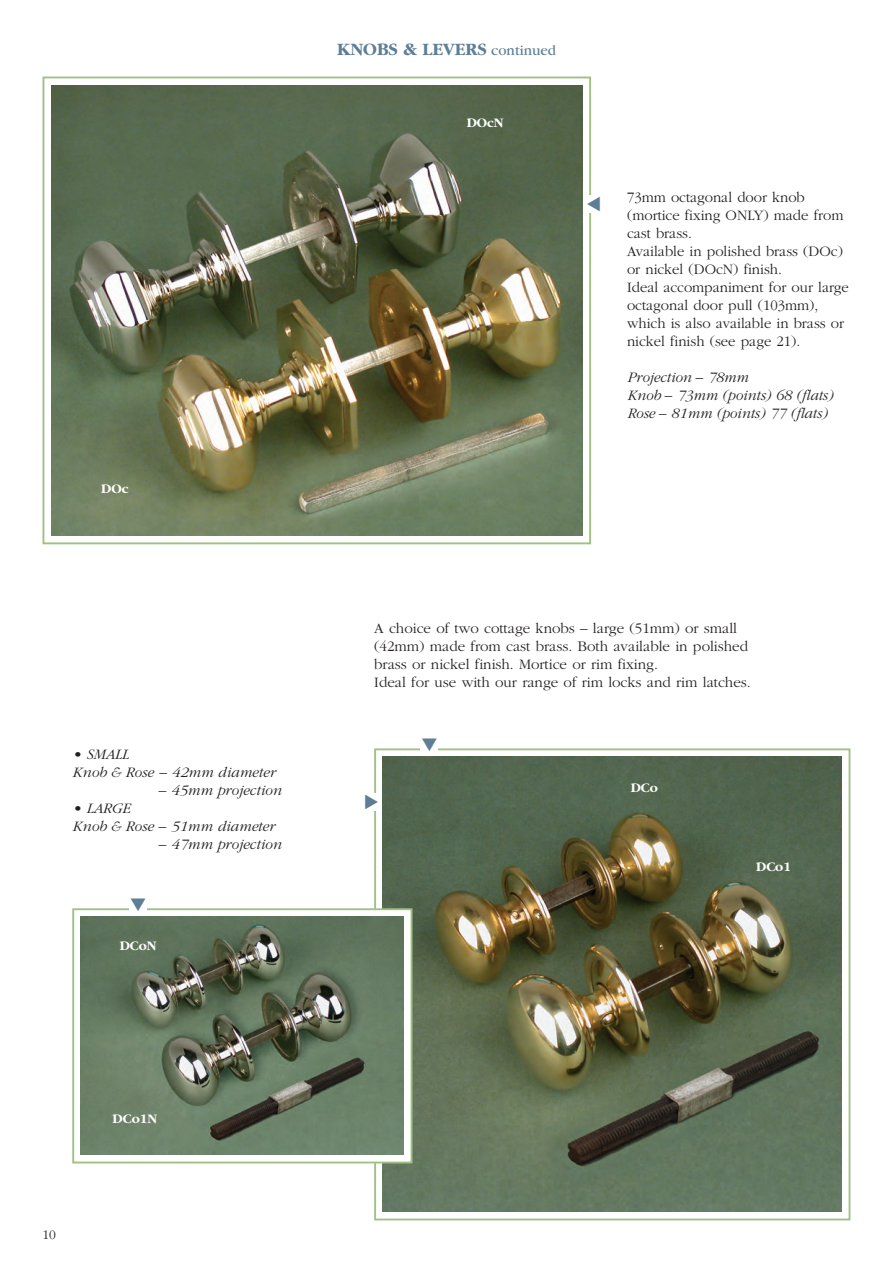
<style>
.page{position:relative;width:893px;height:1263px;background:#fff}
.page>*{position:absolute;margin:0;border:0;box-sizing:border-box;transform-origin:0 0}
.t1{font:700 18px "Garamond";color:#5e7e96}
.t2{font:300 15px/18px "Garamond";color:#231f20}
.t3{font:italic 300 15px/18px "Garamond";color:#231f20}
.t4{font:700 13.5px "Garamond";color:#fff}
.t5{font:300 13.5px "Garamond";color:#231f20}
.s1{font-weight:400;font-size:15px}
</style>
<div class="page">
<div style="left:43px;top:77px;width:548px;height:467px;border:2px solid #a0c084"></div>
<img style="left:51px;top:85px;width:532px;height:451px">
<div style="left:374px;top:748px;width:476px;height:472px;border:2px solid #a0c084"></div>
<div style="left:587px;top:195px;width:14px;height:17px;background:#fff"></div>
<div style="left:364px;top:793px;width:14px;height:17px;background:#fff"></div>
<img style="left:383px;top:757px;width:459px;height:455px">
<div style="left:74px;top:910px;width:337px;height:251px;background:#fff"></div>
<div style="left:72px;top:908px;width:340px;height:255px;border:2px solid #a0c084"></div>
<div style="left:130px;top:898px;width:17px;height:14px;background:#fff"></div>
<img style="left:81px;top:917px;width:323px;height:238px">
<div style="left:421px;top:737px;width:17px;height:14px;background:#fff"></div>
<p class="t4" style="left:101px;top:484px;width:29px">DOc</p>
<p class="t3" style="left:72px;top:746px;width:204px">• SMALL<br>Knob &amp; Rose – 42mm diameter</p>
<p class="t3" style="left:159px;top:782px;width:124px">– 45mm projection</p>
<p class="t3" style="left:72px;top:800px;width:204px">• LARGE<br>Knob &amp; Rose – 51mm diameter</p>
<p class="t3" style="left:159px;top:836px;width:124px">– 47mm projection</p>
<p class="t4" style="left:120px;top:941px;width:38px">DCoN</p>
<p class="t1" style="left:337px;top:43px;width:220px">KNOBS &amp; LEVERS <span class="s1">continued</span></p>
<p class="t4" style="left:467px;top:118px;width:38px">DOcN</p>
<p class="t2" style="left:627px;top:189px;width:223px">73mm octagonal door knob (mortice fixing ONLY) made from cast brass.<br>Available in polished brass (DOc) or nickel (DOcN) finish.<br>Ideal accompaniment for our large octagonal door pull (103mm), which is also available in brass or nickel finish (see page 21).</p>
<p class="t3" style="left:627px;top:369px;width:208px">Projection – 78mm<br>Knob – 73mm (points) 68 (flats)<br>Rose – 81mm (points) 77 (flats)</p>
<p class="t2" style="left:374px;top:621px;width:378px">A choice of two cottage knobs – large (51mm) or small (42mm) made from cast brass. Both available in polished brass or nickel finish. Mortice or rim fixing.<br>Ideal for use with our range of rim locks and rim latches.</p>
<p class="t4" style="left:631px;top:782px;width:29px">DCo</p>
<p class="t4" style="left:756px;top:862px;width:36px">DCo1</p>
<p class="t5" style="left:43px;top:1229px;width:15px">10</p>
<p class="t4" style="left:113px;top:1113px;width:46px">DCo1N</p>
</div>
